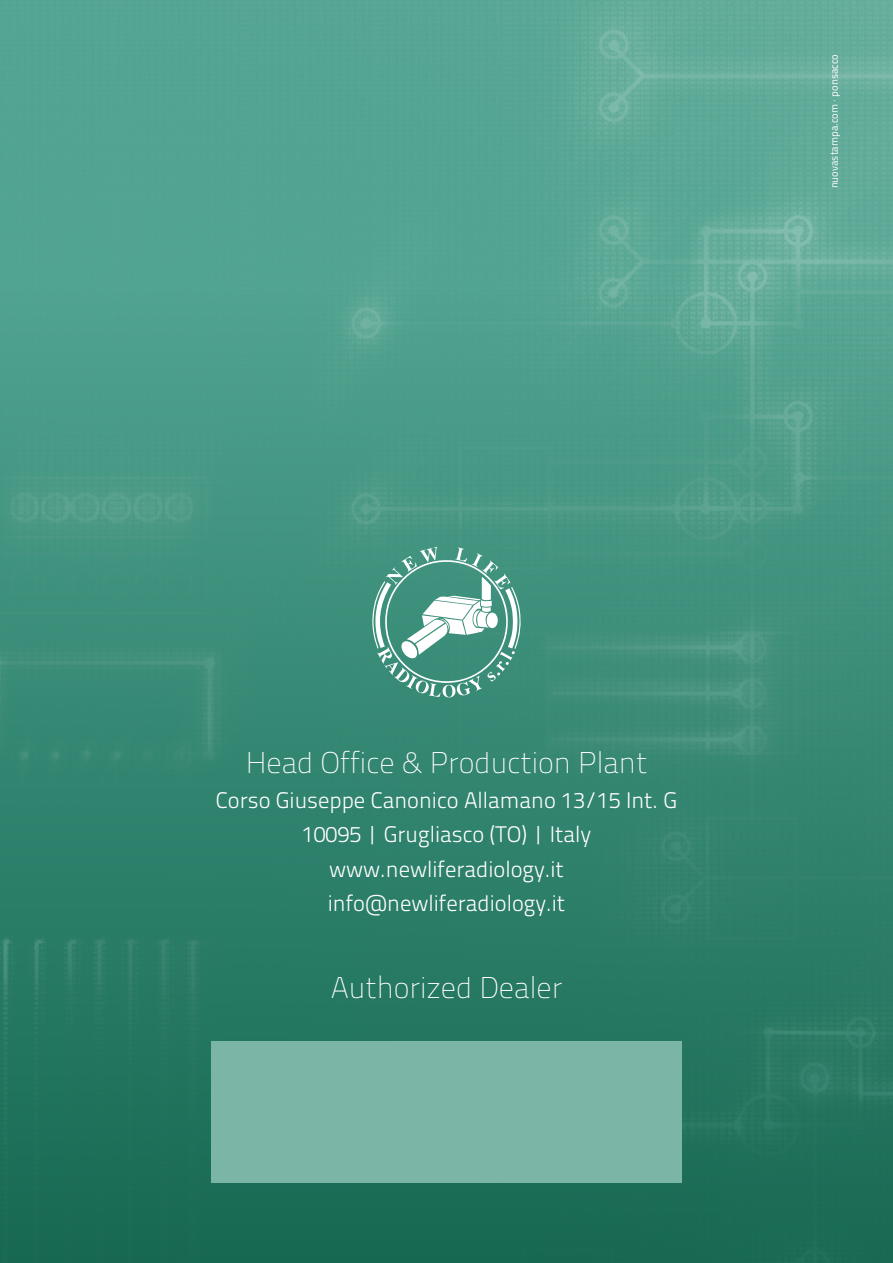
<style>
.page{position:relative;width:893px;height:1263px;background:#fff}
.page>*{position:absolute;margin:0;border:0;box-sizing:border-box;transform-origin:0 0}
.t1{font:100 30px "Titillium Text 22 L";color:#fff}
.t2{font:300 22.5px/34.5px "Titillium Text 22 L";color:#fff;text-align:center}
.t3{font:10.5px "Titillium Text 22 L";color:#fff}
</style>
<div class="page">
<img style="left:0;top:0;width:893px;height:290px">
<div style="left:0;top:290px;width:893px;height:973px;background:linear-gradient(to bottom,#54a592,#176952)"></div>
<svg style="left:372px;top:547px;width:150px;height:150px"></svg>
<div style="left:211px;top:1041px;width:471px;height:141px;background:#7bb5a5"></div>
<p class="t3" style="left:826px;top:188px;width:136px;rotate:-90deg">nuovastampa.com · ponsacco</p>
<h1 class="t1" style="left:246px;top:741px;width:403px">Head Office &amp; Production Plant</h1>
<p class="t2" style="left:216px;top:781px;width:463px">Corso Giuseppe Canonico Allamano 13/15 Int. G 10095 | Grugliasco (TO) | Italy www.newliferadiology.it info@newliferadiology.it</p>
<h1 class="t1" style="left:331px;top:966px;width:233px">Authorized Dealer</h1>
</div>
